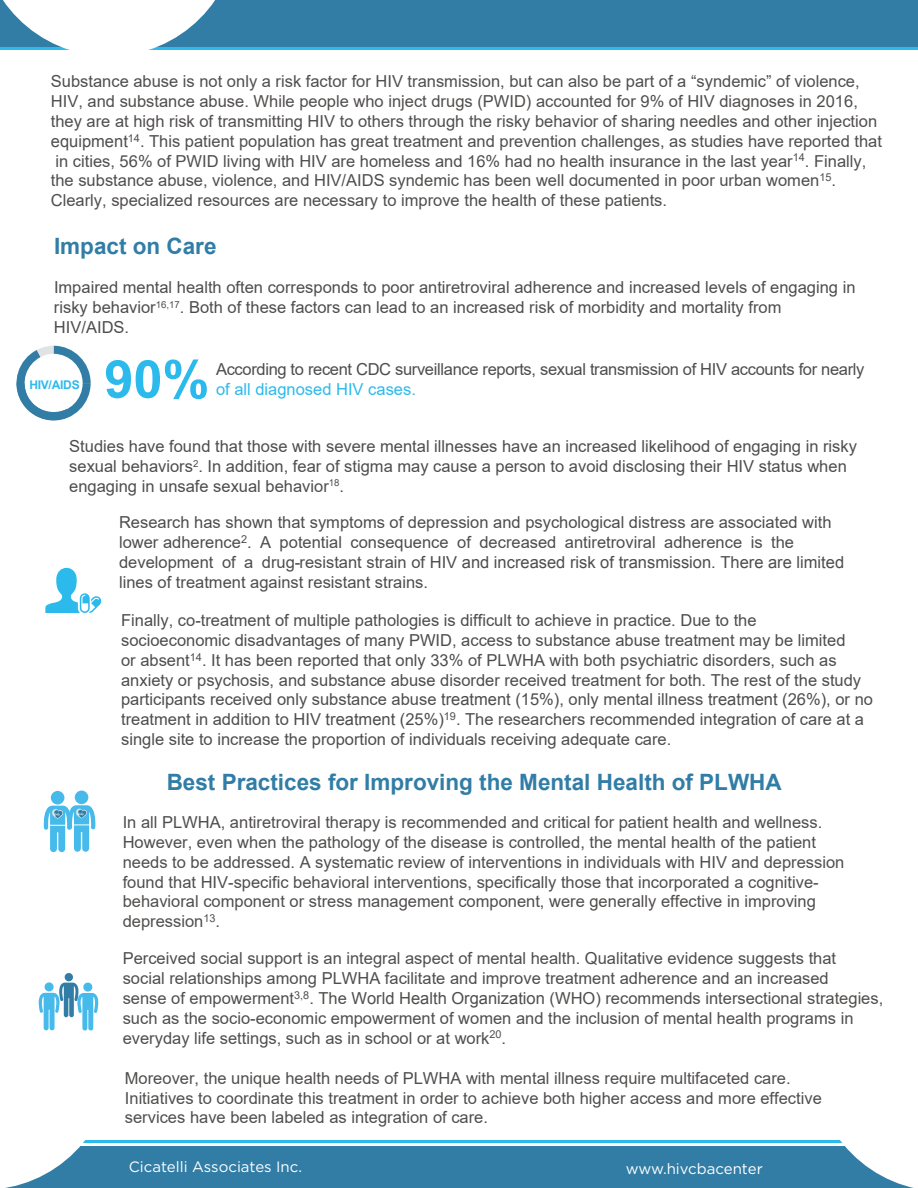
<style>
.page{position:relative;width:918px;height:1188px;background:#fff}
.page>*{position:absolute;margin:0;border:0;box-sizing:border-box;transform-origin:0 0}
.t1{font:700 52.5px "Arial";color:#2cbaec}
.t2{font:700 22.5px "Arial";color:#317da6}
.t3{font:16.5px/19.8px "Arial";color:#504e4d}
.t4{font:16.5px/19.8px "Arial";color:#4e4d4d}
.t5{font:16.5px "Arial";letter-spacing:-.02em;color:#4e4d4d}
.t6{font:16.5px "Arial";color:#2cbaec}
.t7{font:15px "Gotham";color:#fff}
.t8{font:700 12px "Arial";letter-spacing:-.02em;color:#2cbaec}
</style>
<div class="page">
<div style="left:0;top:0;width:918px;height:46px;background:#317da6"></div>
<div style="left:0;top:1146px;width:918px;height:42px;background:#317da6"></div>
<hr style="left:0;top:1141px;width:918px;height:2px;background:#2cbaec">
<svg style="left:814px;top:1140px;width:104px;height:48px"></svg>
<hr style="left:0;top:48px;width:918px;height:2px;background:#2cbaec">
<svg style="left:0;top:0;width:238px;height:50px"></svg>
<svg style="left:45px;top:568px;width:57px;height:45px"></svg>
<div style="left:75px;top:791px;width:13px;height:13px;background:#46baeb;border-radius:50%"></div>
<div style="left:51px;top:791px;width:13px;height:14px;background:#46baeb;border-radius:50%"></div>
<svg style="left:43px;top:805px;width:53px;height:47px"></svg>
<svg style="left:0;top:973px;width:112px;height:215px"></svg>
<svg style="left:16px;top:346px;width:75px;height:75px"></svg>
<p class="t3" style="left:51px;top:72px;width:833px">Substance abuse is not only a risk factor for HIV transmission, but can also be part of a “syndemic” of violence, HIV, and substance abuse. While people who inject drugs (PWID) accounted for 9% of HIV diagnoses in 2016, they are at high risk of transmitting HIV to others through the risky behavior of sharing needles and other injection equipment<sup>14</sup>. This patient population has great treatment and prevention challenges, as studies have reported that in cities, 56% of PWID living with HIV are homeless and 16% had no health insurance in the last year<sup>14</sup>. Finally, the substance abuse, violence, and HIV/AIDS syndemic has been well documented in poor urban women<sup>15</sup>.<br>Clearly, specialized resources are necessary to improve the health of these patients.</p>
<h2 class="t2" style="left:54px;top:230px;width:164px">Impact on Care</h2>
<p class="t4" style="left:54px;top:277px;width:803px">Impaired mental health often corresponds to poor antiretroviral adherence and increased levels of engaging in risky behavior<sup>16,17</sup>. Both of these factors can lead to an increased risk of morbidity and mortality from<br>HIV/AIDS.</p>
<p class="t8" style="left:29px;top:376px;width:52px">HIV/AIDS</p>
<h1 class="t1" style="left:104px;top:342px;width:107px">90%</h1>
<p class="t5" style="left:216px;top:358px;width:650px">According to recent CDC surveillance reports, sexual transmission of HIV accounts for nearly</p>
<p class="t6" style="left:216px;top:378px;width:201px">of all diagnosed HIV cases.</p>
<p class="t4" style="left:69px;top:437px;width:789px">Studies have found that those with severe mental illnesses have an increased likelihood of engaging in risky sexual behaviors<sup>2</sup>. In addition, fear of stigma may cause a person to avoid disclosing their HIV status when engaging in unsafe sexual behavior<sup>18</sup>.</p>
<p class="t4" style="left:119px;top:512px;width:727px">Research has shown that symptoms of depression and psychological distress are associated with lower adherence<sup>2</sup>. A potential consequence of decreased antiretroviral adherence is the development of a drug-resistant strain of HIV and increased risk of transmission. There are limited lines of treatment against resistant strains.</p>
<p class="t4" style="left:121px;top:610px;width:753px">Finally, co-treatment of multiple pathologies is difficult to achieve in practice. Due to the<br>socioeconomic disadvantages of many PWID, access to substance abuse treatment may be limited<br>or absent<sup>14</sup>. It has been reported that only 33% of PLWHA with both psychiatric disorders, such as anxiety or psychosis, and substance abuse disorder received treatment for both. The rest of the study participants received only substance abuse treatment (15%), only mental illness treatment (26%), or no treatment in addition to HIV treatment (25%)<sup>19</sup>. The researchers recommended integration of care at a single site to increase the proportion of individuals receiving adequate care.</p>
<h2 class="t2" style="left:167px;top:766px;width:546px">A</h2>
<p class="t3" style="left:123px;top:812px;width:723px">In all PLWHA, antiretroviral therapy is recommended and critical for patient health and wellness.<br>However, even when the pathology of the disease is controlled, the mental health of the patient needs to be addressed. A systematic review of interventions in individuals with HIV and depression found that HIV-specific behavioral interventions, specifically those that incorporated a cognitive&shy;behavioral component or stress management component, were generally effective in improving depression<sup>13</sup>.</p>
<p class="t3" style="left:123px;top:949px;width:762px">Perceived social support is an integral aspect of mental health. Qualitative evidence suggests that<br>social relationships among PLWHA facilitate and improve treatment adherence and an increased<br>sense of empowerment<sup>3,8</sup>. The World Health Organization (WHO) recommends intersectional strategies, such as the socio-economic empowerment of women and the inclusion of mental health programs in everyday life settings, such as in school or at work<sup>20</sup>.</p>
<p class="t3" style="left:125px;top:1068px;width:698px">Moreover, the unique health needs of PLWHA with mental illness require multifaceted care.<br>Initiatives to coordinate this treatment in order to achieve both higher access and more effective services have been labeled as integration of care.</p>
<p class="t7" style="left:129px;top:1158px;width:175px">Cicatelli Associates Inc.</p>
<p class="t7" style="left:626px;top:1159px;width:139px">www.hivcbacenter</p>
</div>
